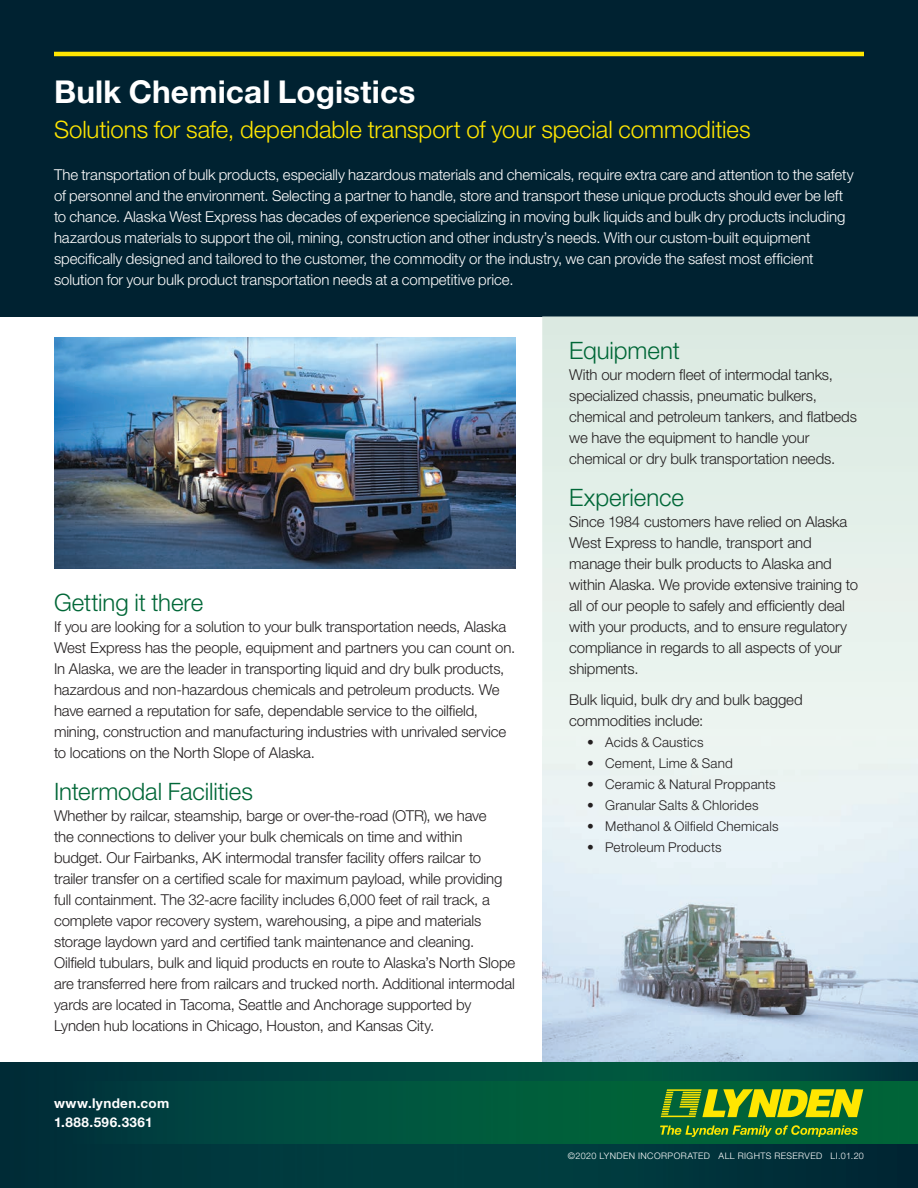
<style>
.page{position:relative;width:918px;height:1188px;background:#fff}
.page>*{position:absolute;margin:0;border:0;box-sizing:border-box;transform-origin:0 0}
.t1{font:700 31.5px "Helvetica Neue LT Std";letter-spacing:.005em;color:#fff}
.t2{font:300 24px "Helvetica Neue LT Std";letter-spacing:-.005em;color:#ffe601}
.t3{font:300 24px "Helvetica Neue LT Std";letter-spacing:-.005em;color:#006737}
.t4{font:300 15px/21px "Helvetica Neue LT Std";letter-spacing:-.01em;color:#231f20}
.t5{font:300 15px/21px "Helvetica Neue LT Std";letter-spacing:-.005em;color:#fff}
.t6{font:300 13.5px "Helvetica Neue LT Std";letter-spacing:.01em;color:#231f20}
.t7{font:700 13.5px/19.5px "Helvetica Neue LT Std";letter-spacing:.03em;color:#fff}
.t8{font:300 9px "Helvetica Neue LT Std";letter-spacing:.045em;color:#fff}
</style>
<div class="page">
<svg style="left:0;top:1062px;width:634px;height:126px;background:#003a3b"></svg>
<div style="left:852px;top:1062px;width:66px;height:19px;background:#00363c"></div>
<img style="left:634px;top:1062px;width:218px;height:19px">
<img style="left:67px;top:1081px;width:851px;height:107px">
<div style="left:0;top:0;width:918px;height:317px;background:#002231"></div>
<div style="left:542px;top:316px;width:376px;height:420px;background:#e4f0e9"></div>
<svg style="left:660px;top:1125px;width:198px;height:12px;background:#4f8a27"></svg>
<svg style="left:661px;top:1089px;width:202px;height:28px;background:#9ab216"></svg>
<img style="left:54px;top:338px;width:461px;height:230px">
<img style="left:542px;top:736px;width:376px;height:326px">
<hr style="left:54px;top:52px;width:810px;height:4px;background:#ffe601">
<h1 class="t1" style="left:54px;top:73px;width:363px">Bulk Chemical Logistics</h1>
<h2 class="t2" style="left:54px;top:115px;width:698px">Solutions for safe, dependable transport of your special commodities</h2>
<p class="t5" style="left:54px;top:164px;width:801px">The transportation of bulk products, especially hazardous materials and chemicals, require extra care and attention to the safety of personnel and the environment. Selecting a partner to handle, store and transport these unique products should ever be left to chance. Alaska West Express has decades of experience specializing in moving bulk liquids and bulk dry products including hazardous materials to support the oil, mining, construction and other industry’s needs. With our custom-built equipment specifically designed and tailored to the customer, the commodity or the industry, we can provide the safest most efficient solution for your bulk product transportation needs at a competitive price.</p>
<h2 class="t3" style="left:54px;top:587px;width:151px">Getting it there</h2>
<p class="t4" style="left:54px;top:615px;width:463px">If you are looking for a solution to your bulk transportation needs, Alaska West Express has the people, equipment and partners you can count on.<br>In Alaska, we are the leader in transporting liquid and dry bulk products, hazardous and non-hazardous chemicals and petroleum products. We have earned a reputation for safe, dependable service to the oilfield, mining, construction and manufacturing industries with unrivaled service to locations on the North Slope of Alaska.</p>
<h2 class="t3" style="left:54px;top:776px;width:201px">Intermodal Facilities</h2>
<p class="t4" style="left:54px;top:804px;width:463px">Whether by railcar, steamship, barge or over-the-road (OTR), we have<br>the connections to deliver your bulk chemicals on time and within<br>budget. Our Fairbanks, AK intermodal transfer facility offers railcar to trailer transfer on a certified scale for maximum payload, while providing full containment. The 32-acre facility includes 6,000 feet of rail track, a complete vapor recovery system, warehousing, a pipe and materials storage laydown yard and certified tank maintenance and cleaning.<br>Oilfield tubulars, bulk and liquid products en route to Alaska’s North Slope are transferred here from railcars and trucked north. Additional intermodal yards are located in Tacoma, Seattle and Anchorage supported by Lynden hub locations in Chicago, Houston, and Kansas City.</p>
<p class="t7" style="left:54px;top:1093px;width:117px">www.lynden.com<br>1.888.596.3361</p>
<h2 class="t3" style="left:569px;top:335px;width:112px">Equipment</h2>
<p class="t4" style="left:569px;top:363px;width:289px">With our modern fleet of intermodal tanks, specialized chassis, pneumatic bulkers, chemical and petroleum tankers, and flatbeds we have the equipment to handle your chemical or dry bulk transportation needs.</p>
<h2 class="t3" style="left:569px;top:482px;width:116px">Experience</h2>
<p class="t4" style="left:569px;top:510px;width:290px">Since 1984 customers have relied on Alaska West Express to handle, transport and manage their bulk products to Alaska and within Alaska. We provide extensive training to all of our people to safely and efficiently deal with your products, and to ensure regulatory compliance in regards to all aspects of your shipments.</p>
<p class="t4" style="left:569px;top:689px;width:235px">Bulk liquid, bulk dry and bulk bagged commodities include:</p>
<p class="t6" style="left:587px;top:734px;width:118px">• Acids &amp; Caustics</p>
<p class="t6" style="left:587px;top:755px;width:147px">• Cement, Lime &amp; Sand</p>
<p class="t6" style="left:587px;top:776px;width:190px">• Ceramic &amp; Natural Proppants</p>
<p class="t6" style="left:587px;top:797px;width:173px">• Granular Salts &amp; Chlorides</p>
<p class="t6" style="left:587px;top:818px;width:193px">• Methanol &amp; Oilfield Chemicals</p>
<p class="t6" style="left:587px;top:839px;width:136px">• Petroleum Products</p>
<p class="t8" style="left:568px;top:1151px;width:298px">©2020 LYNDEN INCORPORATED ALL RIGHTS RESERVED LI.01.20</p>
</div>
